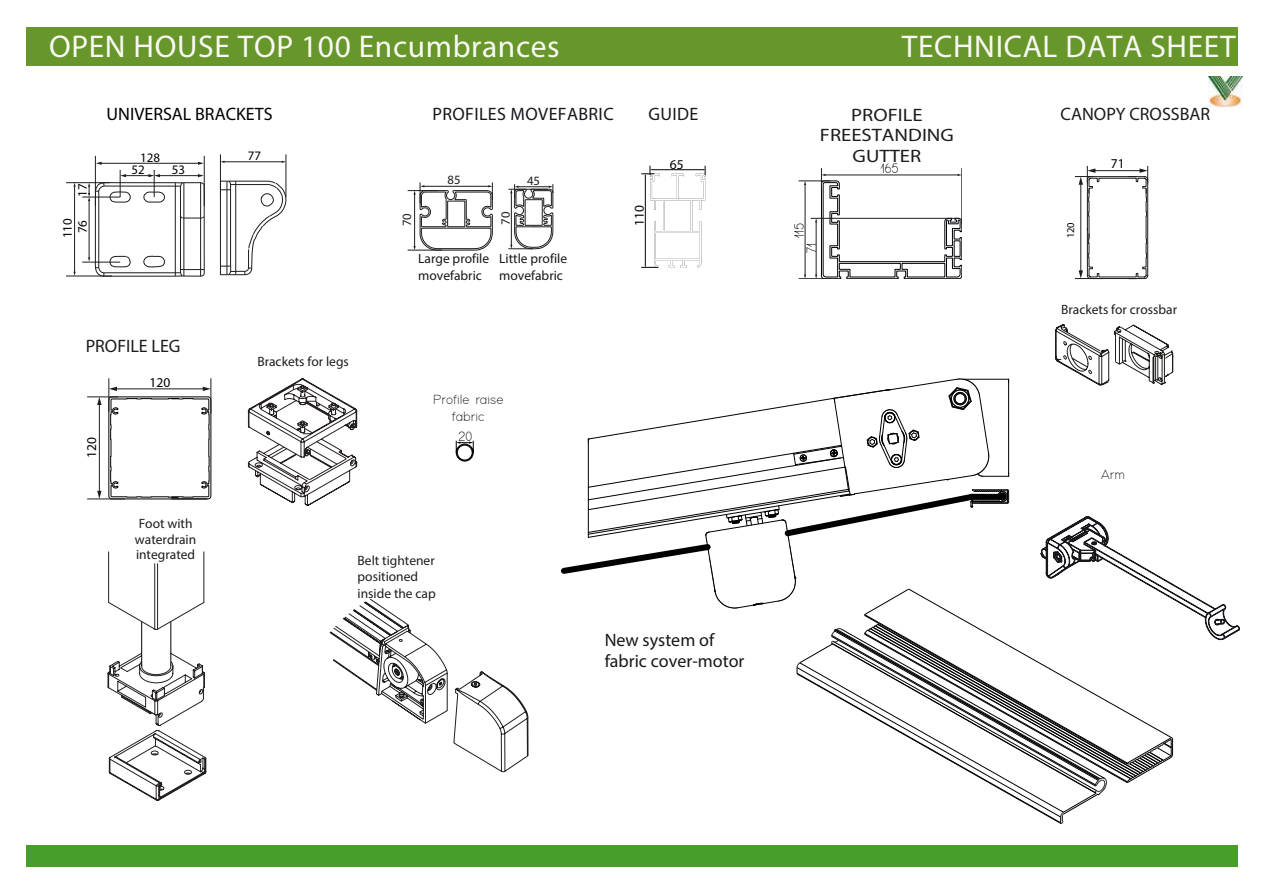
<style>
.page{position:relative;width:1263px;height:893px;background:#fff}
.page>*{position:absolute;margin:0;border:0;box-sizing:border-box;transform-origin:0 0}
.t1{font:31.5px "Myriad Pro";letter-spacing:.02em;color:#f9f9f4}
.t2{font:18px/21.6px "Myriad Pro";color:#1a171b}
.t3{font:18px/20.4px "Myriad Pro";color:#1d1d1b;text-align:center;scale:1.15 1}
.t4{font:18px "Myriad Pro";color:#1d1d1b}
.t5{font:18px "Myriad Pro";letter-spacing:.02em;color:#1a171c}
.t6{font:18px "Myriad Pro";color:#000}
.t7{font:13.5px/15.6px "Myriad Pro";color:#1d1d1b}
.t8{font:13.5px/16.2px "Myriad Pro";color:#1a171b}
.t9{font:13.5px/16.2px "Myriad Pro";color:#201d21}
.t10{font:300 13.5px/16.2px "Modern Sans";color:#1a171c;text-align:center}
.t11{font:300 13.5px "Modern Sans";color:#000206}
.t12{font:13.5px "Myriad Pro";color:#000}
.t13{font:13.5px "Myriad Pro";color:#000206}
.t14{font:12.9px/12.3px "Myriad Pro";color:#010101}
.t15{font:12.75px "Myriad Pro";color:#1d1d1b}
.t16{font:10.5px "Myriad Pro";color:#000}
</style>
<div class="page">
<div style="left:26px;top:27px;width:1211px;height:38px;background:#67962a"></div>
<img style="left:1208px;top:77px;width:35px;height:31px">
<div style="left:26px;top:845px;width:1211px;height:21px;background:#489e2b"></div>
<hr style="left:108px;top:378px;width:1px;height:34px;background:#1d1d1b">
<hr style="left:211px;top:378px;width:1px;height:35px;background:#1d1d1b">
<hr style="left:87px;top:396px;width:31px;height:1px;background:#1d1d1b">
<hr style="left:87px;top:499px;width:38px;height:1px;background:#1d1d1b">
<svg style="left:108px;top:387px;width:104px;height:113px"></svg>
<hr style="left:99px;top:403px;width:1px;height:89px;background:#1d1d1b">
<svg style="left:97px;top:397px;width:5px;height:8px"></svg>
<svg style="left:97px;top:491px;width:5px;height:8px"></svg>
<svg style="left:248px;top:378px;width:109px;height:128px"></svg>
<svg style="left:107px;top:551px;width:99px;height:250px"></svg>
<svg style="left:220px;top:181px;width:67px;height:94px"></svg>
<hr style="left:66px;top:182px;width:44px;height:1px;background:#1d1d1b">
<hr style="left:66px;top:276px;width:46px;height:1px;background:#1d1d1b">
<hr style="left:74px;top:186px;width:1px;height:86px;background:#1d1d1b">
<hr style="left:82px;top:197px;width:38px;height:1px;background:#1d1d1b">
<hr style="left:82px;top:262px;width:38px;height:1px;background:#1d1d1b">
<svg style="left:88px;top:155px;width:117px;height:122px"></svg>
<hr style="left:220px;top:154px;width:1px;height:43px;background:#1d1d1b">
<hr style="left:286px;top:154px;width:1px;height:43px;background:#1d1d1b">
<hr style="left:224px;top:162px;width:59px;height:1px;background:#1d1d1b">
<svg style="left:508px;top:184px;width:46px;height:65px"></svg>
<svg style="left:408px;top:182px;width:85px;height:69px"></svg>
<svg style="left:641px;top:166px;width:65px;height:102px"></svg>
<hr style="left:798px;top:181px;width:32px;height:1px;background:#201d21">
<hr style="left:798px;top:278px;width:32px;height:1px;background:#201d21">
<hr style="left:805px;top:184px;width:1px;height:91px;background:#201d21">
<hr style="left:810px;top:218px;width:148px;height:1px;background:#201d21">
<svg style="left:815px;top:168px;width:147px;height:111px"></svg>
<svg style="left:329px;top:599px;width:199px;height:173px"></svg>
<svg style="left:1075px;top:166px;width:73px;height:113px"></svg>
<svg style="left:456px;top:440px;width:18px;height:21px"></svg>
<svg style="left:561px;top:324px;width:679px;height:500px"></svg>
<h1 class="t1" style="left:49px;top:27px;width:512px">OPEN HOUSE TOP 100 Encumbrances</h1>
<h1 class="t1" style="left:902px;top:27px;width:335px">TECHNICAL DATA SHEET</h1>
<h2 class="t6" style="left:107px;top:103px;width:167px">UNIVERSAL BRACKETS</h2>
<p class="t14" style="left:76px;top:197px;width:15px;rotate:-90deg">17</p>
<p class="t14" style="left:60px;top:238px;width:21px;line-height:15.1px;text-align:center;rotate:-90deg">110<br>76</p>
<p class="t14" style="left:132px;top:151px;width:30px;text-indent:9px">128<br>52</p>
<p class="t14" style="left:172px;top:163px;width:15px">53</p>
<h2 class="t4" style="left:86px;top:335px;width:96px">PROFILE LEG</h2>
<p class="t12" style="left:150px;top:374px;width:22px">120</p>
<p class="t12" style="left:83px;top:458px;width:22px;rotate:-90deg">120</p>
<p class="t14" style="left:248px;top:149px;width:15px">77</p>
<p class="t7" style="left:257px;top:353px;width:93px">Brackets for legs</p>
<h2 class="t5" style="left:432px;top:103px;width:183px">PROFILES MOVEFABRIC</h2>
<h2 class="t5" style="left:648px;top:103px;width:51px">GUIDE</h2>
<p class="t15" style="left:448px;top:172px;width:15px">85</p>
<p class="t15" style="left:527px;top:173px;width:15px">45</p>
<p class="t15" style="left:399px;top:226px;width:15px;rotate:-90deg">70</p>
<p class="t15" style="left:498px;top:225px;width:15px;rotate:-90deg">70</p>
<p class="t8" style="left:418px;top:251px;width:73px">Large profile movefabric</p>
<p class="t8" style="left:499px;top:251px;width:69px">Little profile movefabric</p>
<p class="t10" style="left:433px;top:390px;width:72px">Profile raise fabric</p>
<p class="t11" style="left:458px;top:426px;width:15px">20</p>
<p class="t13" style="left:631px;top:226px;width:22px;rotate:-90deg">110</p>
<p class="t13" style="left:670px;top:156px;width:15px">65</p>
<p class="t7" style="left:135px;top:516px;width:63px">Foot with waterdrain integrated</p>
<p class="t9" style="left:358px;top:552px;width:80px">Belt tightener positioned inside the cap</p>
<h2 class="t2" style="left:605px;top:628px;width:141px">New system of fabric cover-motor</h2>
<h2 class="t3" style="left:820px;top:105px;width:118px">PROFILE<br>FREESTANDING<br>GUTTER</h2>
<p class="t11" style="left:881px;top:158px;width:19px">165</p>
<p class="t11" style="left:789px;top:238px;width:16px;rotate:-90deg">115</p>
<p class="t11" style="left:801px;top:253px;width:11px;rotate:-90deg">71</p>
<h2 class="t4" style="left:1061px;top:103px;width:151px">CANOPY CROSSBAR</h2>
<p class="t12" style="left:1111px;top:155px;width:15px">71</p>
<p class="t16" style="left:1064px;top:238px;width:18px;rotate:-90deg">120</p>
<p class="t7" style="left:1061px;top:302px;width:117px">Brackets for crossbar</p>
<p class="t10" style="left:1101px;top:465px;width:25px">Arm</p>
</div>
